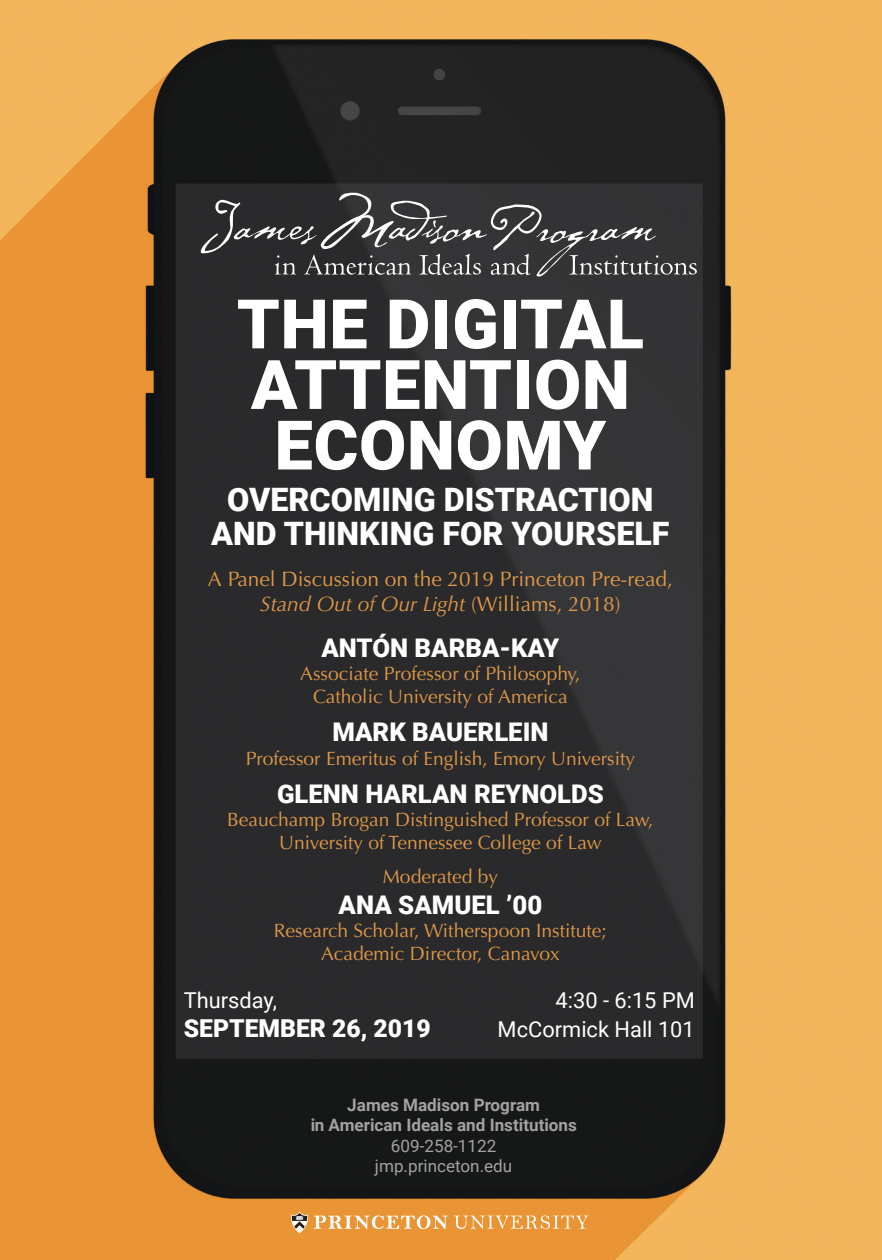
<style>
.page{position:relative;width:882px;height:1260px;background:#fff}
.page>*{position:absolute;margin:0;border:0;box-sizing:border-box;transform-origin:0 0}
.t1{font:900 68.42px/60.6px "Roboto";letter-spacing:.01em;color:#fff;text-align:center}
.t2{font:900 32.38px "Roboto";color:#fff}
.t3{font:900 25.72px "Roboto";color:#fff}
.t4{font:900 24.68px "Roboto";color:#fff}
.t5{font:21.88px "Roboto";color:#fff}
.t6{font:20.82px "Optima";color:#df9948}
.t7{font:italic 20.82px "Optima";color:#df9948}
.t8{font:19.25px "Optima";color:#df9948}
.t9{font:700 17.15px/20.5px "Roboto";color:#fff;text-align:center}
.t10{font:17.15px/20.5px "Roboto";color:#fff;text-align:center}
.s1{font-style:normal}
</style>
<div class="page">
<img style="left:0;top:0;width:882px;height:1260px">
<svg style="left:201px;top:193px;width:496px;height:84px;background:#474748"></svg>
<svg style="left:314px;top:1215px;width:134px;height:14px"></svg>
<svg style="left:454px;top:1216px;width:135px;height:13px;background:#edab60"></svg>
<svg style="left:291px;top:1211px;width:17px;height:22px"></svg>
<p class="t1" style="left:237px;top:291px;width:409px">THE DIGITAL<br>ATTENTION<br>ECONOMY</p>
<p class="t2" style="left:227px;top:477px;width:428px">OVERCOMING DISTRACTION</p>
<p class="t2" style="left:211px;top:510px;width:460px">AND THINKING FOR YOURSELF</p>
<p class="t6" style="left:208px;top:566px;width:466px">A Panel Discussion on the 2019 Princeton Pre-read,</p>
<p class="t7" style="left:260px;top:591px;width:362px">Stand Out of Our Light <span class="s1">(Williams, 2018)</span></p>
<p class="t3" style="left:321px;top:630px;width:239px">ANTÓN BARBA-KAY</p>
<p class="t8" style="left:300px;top:663px;width:282px">Associate Professor of Philosophy,</p>
<p class="t8" style="left:313px;top:686px;width:256px">Catholic University of America</p>
<p class="t3" style="left:332px;top:714px;width:218px">MARK BAUERLEIN</p>
<p class="t8" style="left:246px;top:747px;width:391px">Professor Emeritus of English, Emory University</p>
<p class="t3" style="left:277px;top:776px;width:328px">GLENN HARLAN REYNOLDS</p>
<p class="t8" style="left:227px;top:808px;width:428px">Beauchamp Brogan Distinguished Professor of Law,</p>
<p class="t8" style="left:279px;top:831px;width:324px">University of Tennessee College of Law</p>
<p class="t8" style="left:383px;top:865px;width:117px">Moderated by</p>
<p class="t3" style="left:339px;top:887px;width:205px">ANA SAMUEL ’00</p>
<p class="t8" style="left:274px;top:919px;width:335px">Research Scholar, Witherspoon Institute;</p>
<p class="t8" style="left:321px;top:942px;width:240px">Academic Director, Canavox</p>
<p class="t5" style="left:184px;top:985px;width:95px">Thursday,</p>
<p class="t4" style="left:184px;top:1011px;width:248px">SEPTEMBER 26, 2019</p>
<p class="t5" style="left:556px;top:985px;width:141px">4:30 - 6:15 PM</p>
<p class="t5" style="left:498px;top:1014px;width:199px">McCormick Hall 101</p>
<p class="t9" style="left:310px;top:1094px;width:268px">James Madison Program<br>in American Ideals and Institutions</p>
<p class="t10" style="left:375px;top:1135px;width:139px">609-258-1122 jmp.princeton.edu</p>
</div>
